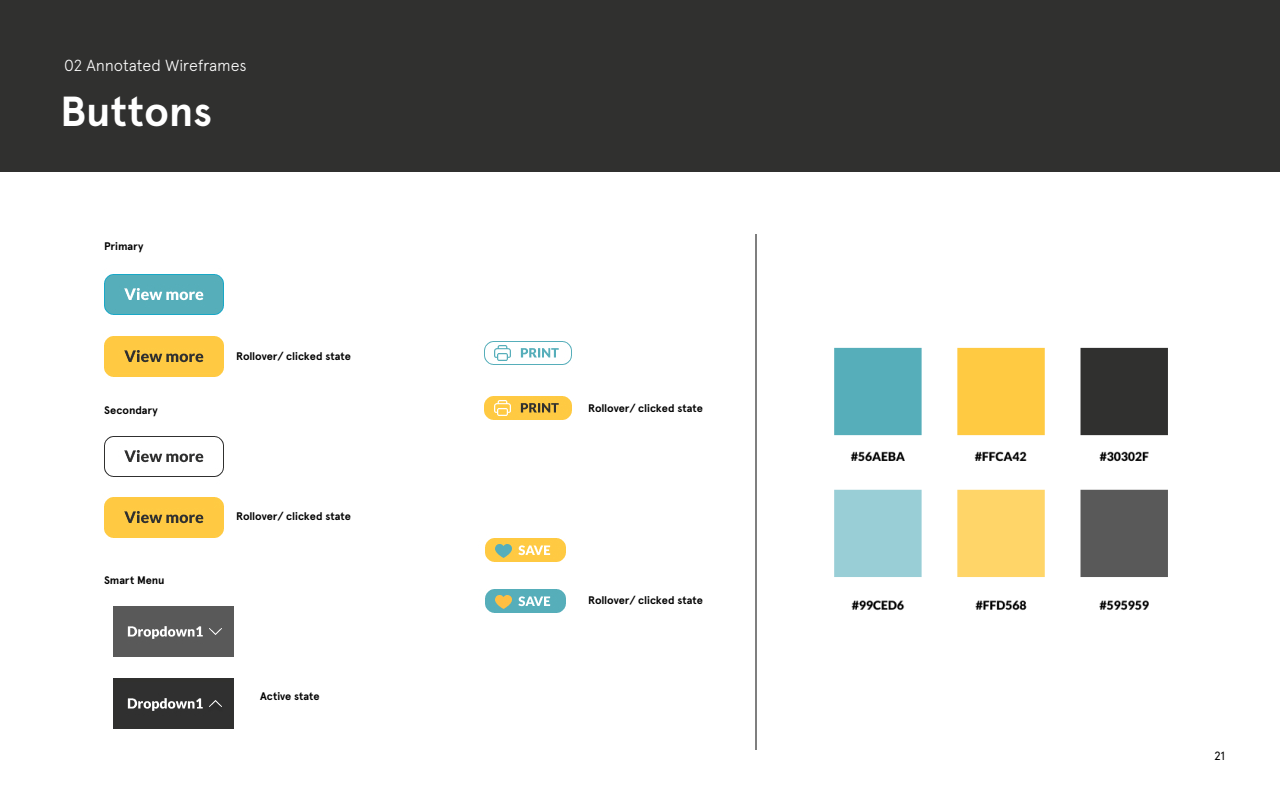
<style>
.page{position:relative;width:1280px;height:800px;background:#fff}
.page>*{position:absolute;margin:0;border:0;box-sizing:border-box;transform-origin:0 0}
.MAIN_HEAD{font:700 42px "Apercu";letter-spacing:-.005em;color:#fff}
.MAIN_HEAD-2{font:300 16px "Apercu";letter-spacing:-.005em;color:#fff}
.t1{font:12px "Apercu";color:#000}
.Main_text_BOLD{font:700 11px "Apercu";letter-spacing:-.005em;color:#000}
</style>
<div class="page">
<div style="left:0;top:0;width:1280px;height:172px;background:#30302f"></div>
<img style="left:104px;top:234px;width:652px;height:516px">
<hr style="left:756px;top:234px;width:1px;height:516px;background:#000">
<img style="left:834px;top:347px;width:334px;height:264px">
<p class="MAIN_HEAD-2" style="left:64px;top:56px;width:184px">02 Annotated Wireframes</p>
<p class="MAIN_HEAD" style="left:60px;top:86px;width:154px">Buttons</p>
<p class="Main_text_BOLD" style="left:104px;top:239px;width:41px">Primary</p>
<p class="Main_text_BOLD" style="left:104px;top:403px;width:55px">Secondary</p>
<p class="Main_text_BOLD" style="left:104px;top:573px;width:62px">Smart Menu</p>
<p class="Main_text_BOLD" style="left:236px;top:349px;width:116px">Rollover/ clicked state</p>
<p class="Main_text_BOLD" style="left:236px;top:509px;width:116px">Rollover/ clicked state</p>
<p class="Main_text_BOLD" style="left:260px;top:689px;width:61px">Active state</p>
<p class="Main_text_BOLD" style="left:588px;top:401px;width:116px">Rollover/ clicked state</p>
<p class="Main_text_BOLD" style="left:588px;top:593px;width:116px">Rollover/ clicked state</p>
<p class="t1" style="left:1214px;top:749px;width:13px">21</p>
</div>
